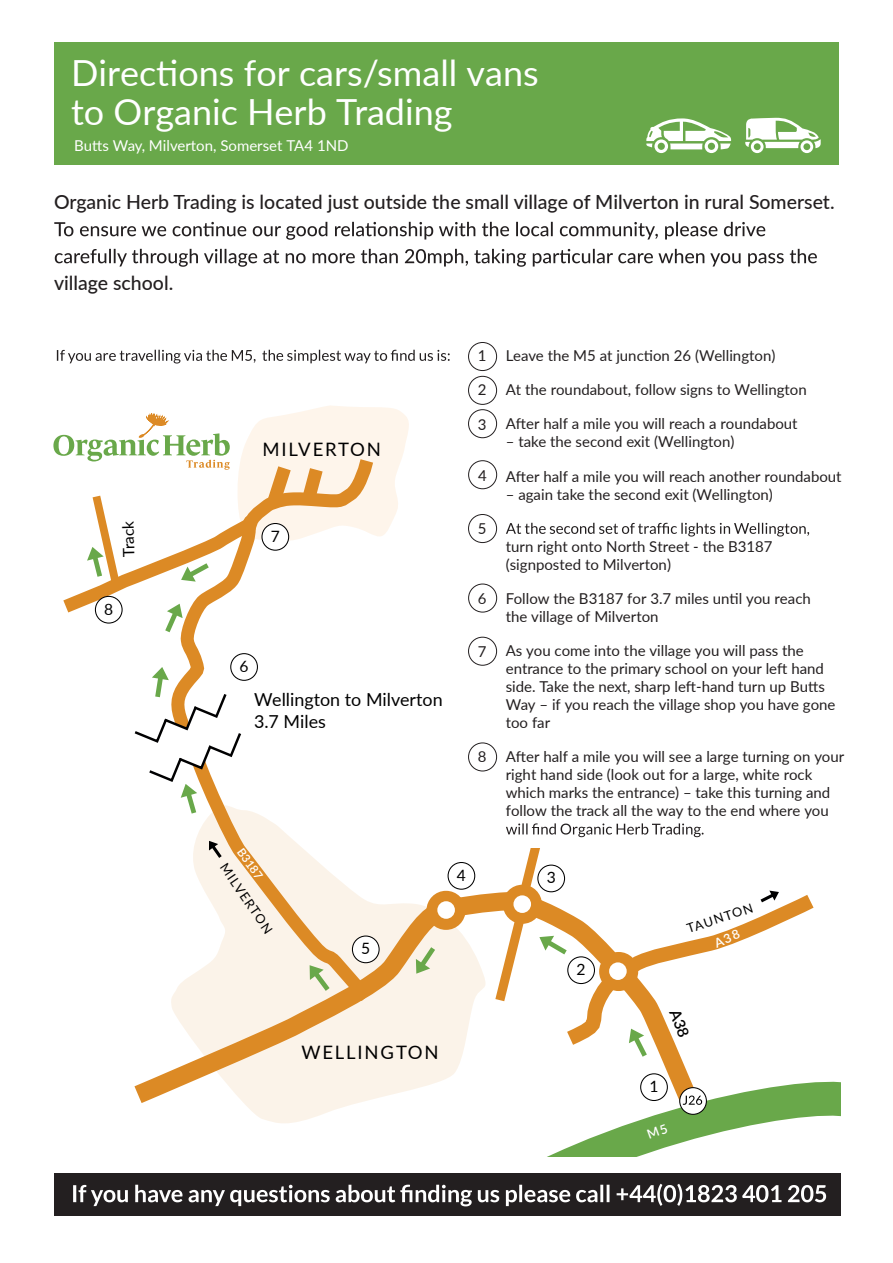
<style>
.page{position:relative;width:893px;height:1263px;background:#fff}
.page>*{position:absolute;margin:0;border:0;box-sizing:border-box;transform-origin:0 0}
.t1{font:36px/39px "Lato";color:#fff}
.t2{font:500 19.5px "Lato";color:#231f20}
.t3{font:18.45px "Lato";letter-spacing:.1em;color:#000001}
.t4{font:17.85px/21.5px "Lato";color:#000001}
.t5{font:15.6px "Lato";color:#000001}
.t6{font:15px/18px "Lato";color:#231f20}
.t7{font:15px "Lato";color:#fff}
.t8{font:12.9px "Lato";color:#000001}
.t9{font:600 11.7px "Lato";color:#fff}
</style>
<div class="page">
<svg style="left:54px;top:222px;width:711px;height:18px"></svg>
<svg style="left:55px;top:249px;width:762px;height:18px"></svg>
<svg style="left:191px;top:813px;width:149px;height:68px"></svg>
<svg style="left:134px;top:881px;width:558px;height:242px"></svg>
<div style="left:503px;top:885px;width:39px;height:39px;border:18px solid #dc8a25;border-radius:50%"></div>
<div style="left:426px;top:891px;width:40px;height:39px;border:18px solid #dc8a25;border-radius:50%"></div>
<svg style="left:551px;top:895px;width:263px;height:162px"></svg>
<div style="left:437px;top:901px;width:18px;height:18px;background:#fff;border-radius:50%"></div>
<div style="left:513px;top:895px;width:18px;height:18px;background:#fff;border-radius:50%"></div>
<div style="left:609px;top:962px;width:18px;height:18px;background:#fff;border-radius:50%"></div>
<div style="left:641px;top:1074px;width:26px;height:26px;background:#fff;border-radius:50%"></div>
<div style="left:640px;top:1073px;width:28px;height:28px;border:1px solid #000001;border-radius:50%"></div>
<div style="left:568px;top:957px;width:26px;height:26px;background:#fff;border-radius:50%"></div>
<div style="left:567px;top:956px;width:28px;height:28px;border:1px solid #000001;border-radius:50%"></div>
<div style="left:448px;top:862px;width:27px;height:27px;background:#fff;border-radius:50%"></div>
<div style="left:448px;top:862px;width:27px;height:28px;border:1px solid #000001;border-radius:50%"></div>
<div style="left:352px;top:936px;width:27px;height:27px;background:#fff;border-radius:50%"></div>
<div style="left:352px;top:935px;width:28px;height:28px;border:1px solid #000001;border-radius:50%"></div>
<svg style="left:209px;top:841px;width:13px;height:17px"></svg>
<svg style="left:760px;top:890px;width:19px;height:12px"></svg>
<svg style="left:489px;top:909px;width:42px;height:102px"></svg>
<svg style="left:629px;top:1029px;width:18px;height:28px"></svg>
<svg style="left:539px;top:936px;width:28px;height:18px"></svg>
<svg style="left:416px;top:947px;width:19px;height:27px"></svg>
<svg style="left:310px;top:965px;width:20px;height:26px"></svg>
<svg style="left:506px;top:523px;width:303px;height:13px"></svg>
<svg style="left:506px;top:823px;width:198px;height:74px"></svg>
<div style="left:468px;top:342px;width:29px;height:29px;border:1px solid #231f20;border-radius:50%"></div>
<svg style="left:57px;top:350px;width:393px;height:13px"></svg>
<div style="left:468px;top:376px;width:29px;height:29px;border:1px solid #231f20;border-radius:50%"></div>
<div style="left:468px;top:409px;width:29px;height:29px;border:1px solid #231f20;border-radius:50%"></div>
<div style="left:468px;top:460px;width:29px;height:29px;border:1px solid #231f20;border-radius:50%"></div>
<div style="left:468px;top:514px;width:29px;height:29px;border:1px solid #231f20;border-radius:50%"></div>
<div style="left:468px;top:584px;width:29px;height:28px;border:1px solid #231f20;border-radius:50%"></div>
<div style="left:468px;top:637px;width:29px;height:29px;border:1px solid #231f20;border-radius:50%"></div>
<div style="left:468px;top:742px;width:29px;height:29px;border:1px solid #231f20;border-radius:50%"></div>
<div style="left:54px;top:1174px;width:787px;height:42px;background:#231f20"></div>
<svg style="left:73px;top:1184px;width:753px;height:22px"></svg>
<div style="left:54px;top:43px;width:785px;height:122px;background:#69a84a"></div>
<svg style="left:646px;top:118px;width:85px;height:35px"></svg>
<svg style="left:745px;top:118px;width:76px;height:35px"></svg>
<svg style="left:53px;top:405px;width:356px;height:408px"></svg>
<svg style="left:669px;top:1008px;width:21px;height:30px"></svg>
<svg style="left:713px;top:929px;width:27px;height:18px"></svg>
<svg style="left:438px;top:1082px;width:403px;height:75px"></svg>
<h1 class="t1" style="left:71px;top:52px;width:469px">Directions for cars/small vans to Organic Herb Trading</h1>
<p class="t7" style="left:74px;top:135px;width:276px">Butts Way, Milverton, Somerset TA4 1ND</p>
<h2 class="t2" style="left:54px;top:188px;width:782px">Organic Herb Trading is located just outside the small village of Milverton in rural Somerset.</h2>
<h2 class="t2" style="left:54px;top:269px;width:121px">village school.</h2>
<p class="t5" style="left:118px;top:558px;width:38px;rotate:-91deg">Track</p>
<p class="t5" style="left:104px;top:598px;width:11px">8</p>
<p class="t3" style="left:263px;top:436px;width:120px">MILVERTON</p>
<p class="t5" style="left:271px;top:525px;width:11px">7</p>
<p class="t5" style="left:240px;top:655px;width:11px">6</p>
<p class="t4" style="left:254px;top:688px;width:190px">Wellington to Milverton<br>3.7 Miles</p>
<p class="t9" style="left:247px;top:844px;width:36px;rotate:54deg">B3187</p>
<p class="t8" style="left:231px;top:859px;width:83px;rotate:56deg">MILVERTON</p>
<p class="t5" style="left:361px;top:937px;width:11px">5</p>
<p class="t6" style="left:478px;top:346px;width:10px">1</p>
<p class="t6" style="left:478px;top:380px;width:10px">2</p>
<p class="t6" style="left:478px;top:414px;width:10px">3</p>
<p class="t6" style="left:478px;top:465px;width:10px">4</p>
<p class="t6" style="left:478px;top:519px;width:10px">5</p>
<p class="t6" style="left:478px;top:589px;width:10px">6</p>
<p class="t6" style="left:478px;top:642px;width:10px">7</p>
<p class="t6" style="left:478px;top:747px;width:10px">8</p>
<p class="t6" style="left:506px;top:346px;width:271px">Leave the M5 at junction 26 (Wellington)</p>
<p class="t6" style="left:506px;top:380px;width:302px">At the roundabout, follow signs to Wellington</p>
<p class="t6" style="left:506px;top:414px;width:293px">After half a mile you will reach a roundabout</p>
<p class="t6" style="left:506px;top:432px;width:230px">– take the second exit (Wellington)</p>
<p class="t6" style="left:506px;top:466px;width:337px">After half a mile you will reach another roundabout</p>
<p class="t6" style="left:506px;top:484px;width:269px">– again take the second exit (Wellington)</p>
<p class="t6" style="left:506px;top:537px;width:268px">turn right onto North Street - the B3187 (signposted to Milverton)</p>
<p class="t6" style="left:506px;top:589px;width:307px">Follow the B3187 for 3.7 miles until you reach the village of Milverton</p>
<p class="t6" style="left:506px;top:641px;width:331px">As you come into the village you will pass the entrance to the primary school on your left hand side. Take the next, sharp left-hand turn up Butts Way – if you reach the village shop you have gone too far</p>
<p class="t6" style="left:506px;top:747px;width:340px">After half a mile you will see a large turning on your right hand side (look out for a large, white rock which marks the entrance) – take this turning and follow the track all the way to the end where you</p>
<p class="t5" style="left:457px;top:864px;width:11px">4</p>
<p class="t5" style="left:547px;top:867px;width:11px">3</p>
<p class="t5" style="left:577px;top:958px;width:11px">2</p>
<p class="t8" style="left:684px;top:920px;width:70px;rotate:-18deg">TAUNTON</p>
<p class="t3" style="left:301px;top:1039px;width:139px">WELLINGTON</p>
<p class="t5" style="left:649px;top:1075px;width:11px">1</p>
</div>
